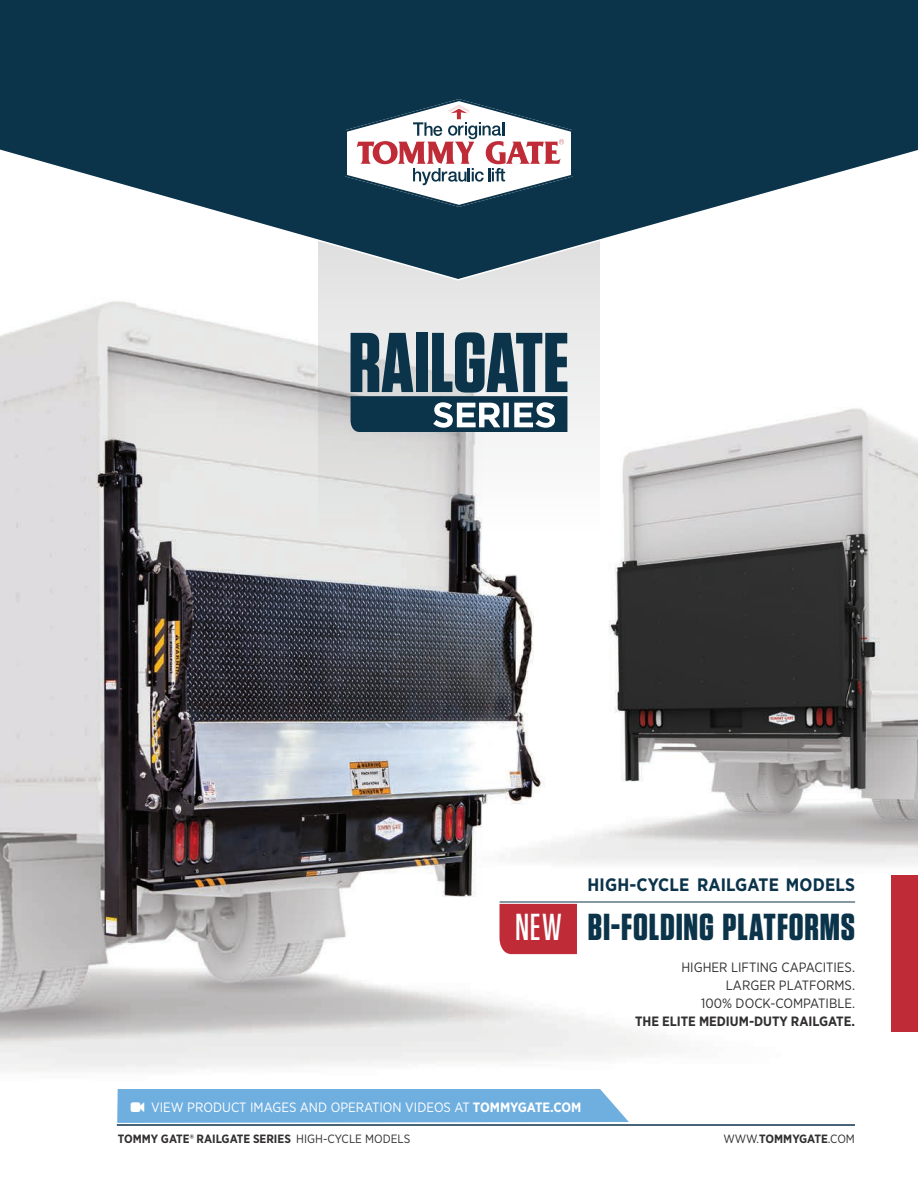
<style>
.page{position:relative;width:918px;height:1188px;background:#fff}
.page>*{position:absolute;margin:0;border:0;box-sizing:border-box;transform-origin:0 0}
.t1{font:700 37.5px "Tungsten";letter-spacing:.02em;color:#0b334a}
.t2{font:700 18px "Gotham Narrow";letter-spacing:.01em;color:#0b334a}
.t3{font:13.5px/18px "Gotham Narrow";color:#312f30;text-align:right}
.t4{font:13.5px "Gotham Narrow";color:#fff}
.t5{font:700 12px "Gotham Narrow";color:#312f30}
.s1{font-weight:500;color:#fff}
.s2{font-weight:700}
.s3{font-weight:400}
</style>
<div class="page">
<img style="left:0;top:301px;width:918px;height:825px">
<svg style="left:318px;top:282px;width:282px;height:250px"></svg>
<svg style="left:0;top:0;width:918px;height:282px"></svg>
<hr style="left:117px;top:1124px;width:738px;height:2px;background:#0b334a">
<svg style="left:345px;top:99px;width:228px;height:108px"></svg>
<svg style="left:351px;top:332px;width:216px;height:100px;background:#516c7c"></svg>
<hr style="left:500px;top:902px;width:355px;height:1px;background:#0b334a">
<div style="left:500px;top:904px;width:77px;height:50px;background:#bf2b37"></div>
<div style="left:891px;top:875px;width:27px;height:157px;background:#bf2b37"></div>
<div style="left:117px;top:1089px;width:512px;height:34px;background:#6fafe0"></div>
<p class="t2" style="left:588px;top:873px;width:269px">HIGH-CYCLE RAILGATE MODELS</p>
<p class="t1" style="left:515px;top:907px;width:341px"><span class="s1">NEW</span> BI-FOLDING PLATFORMS</p>
<p class="t3" style="left:635px;top:958px;width:221px">HIGHER LIFTING CAPACITIES.<br>LARGER PLATFORMS.<br>100% DOCK-COMPATIBLE.<br><span class="s2">THE ELITE MEDIUM-DUTY RAILGATE.</span></p>
<p class="t4" style="left:151px;top:1099px;width:432px">VIEW PRODUCT IMAGES AND OPERATION VIDEOS AT <span class="s2">TOMMYGATE.COM</span></p>
<p class="t5" style="left:118px;top:1131px;width:294px">TOMMY GATE® RAILGATE SERIES <span class="s3">HIGH-CYCLE MODELS</span></p>
<p class="t5" style="left:723px;top:1131px;width:133px"><span class="s3">WWW.</span>TOMMYGATE<span class="s3">.COM</span></p>
</div>
